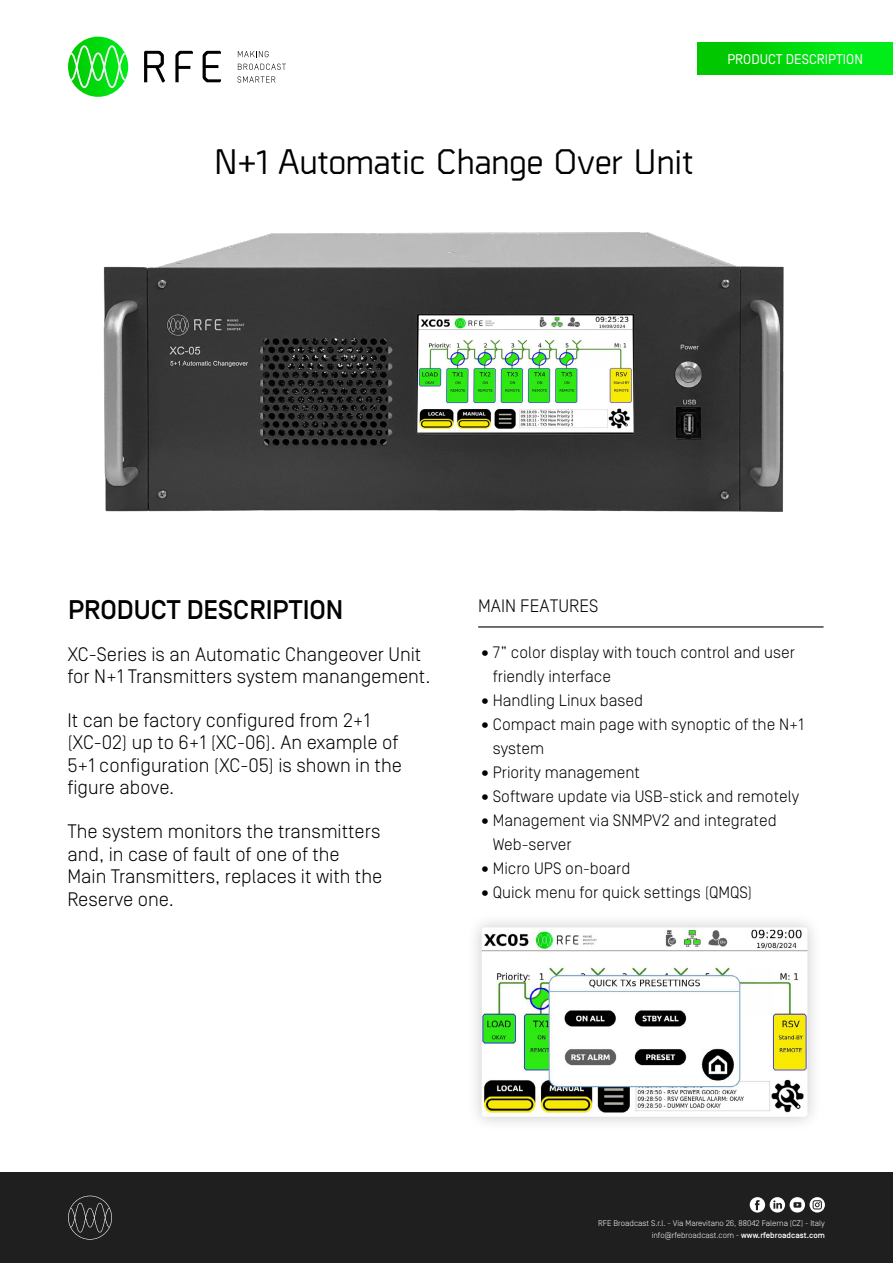
<style>
.page{position:relative;width:893px;height:1263px;background:#fff}
.page>*{position:absolute;margin:0;border:0;box-sizing:border-box;transform-origin:0 0}
.t1{font:500 35.25px "Borda";color:#000}
.t2{font:500 27px "Simplon Norm";color:#000}
.t3{font:300 19.5px/22.5px "Simplon Norm";color:#000}
.t4{font:300 18px "Simplon Norm";color:#000}
.t5{font:300 16.5px/24px "Simplon Norm";color:#000}
.t6{font:14.1px "Simplon Norm";color:#fff}
.t7{font:300 8.25px/12.5px "Simplon Norm";color:#fff;text-align:right}
.s1{font-weight:500}
</style>
<div class="page">
<div style="left:0;top:1172px;width:893px;height:91px;background:#1f1f1f"></div>
<svg style="left:750px;top:1197px;width:75px;height:15px"></svg>
<svg style="left:68px;top:1196px;width:44px;height:43px"></svg>
<svg style="left:238px;top:51px;width:31px;height:6px"></svg>
<svg style="left:238px;top:64px;width:48px;height:6px"></svg>
<svg style="left:237px;top:76px;width:38px;height:7px"></svg>
<svg style="left:144px;top:51px;width:21px;height:31px"></svg>
<svg style="left:175px;top:51px;width:18px;height:31px"></svg>
<svg style="left:203px;top:51px;width:18px;height:31px"></svg>
<svg style="left:68px;top:37px;width:60px;height:60px"></svg>
<svg style="left:70px;top:46px;width:56px;height:42px"></svg>
<div style="left:697px;top:43px;width:196px;height:32px;background:linear-gradient(to right,#00c000,#00f31e)"></div>
<hr style="left:478px;top:626px;width:345px;height:1px;background:#000">
<img style="left:103px;top:232px;width:681px;height:280px">
<div style="left:466px;top:912px;width:357px;height:220px;background:#000;opacity:.21"></div>
<img style="left:482px;top:927px;width:325px;height:190px">
<h1 class="t1" style="left:214px;top:137px;width:481px">N+1 Automatic Change Over Unit</h1>
<p class="t6" style="left:727px;top:51px;width:137px">PRODUCT DESCRIPTION</p>
<h2 class="t2" style="left:68px;top:596px;width:277px">PRODUCT DESCRIPTION</h2>
<p class="t3" style="left:68px;top:643px;width:365px">XC-Series is an Automatic Changeover Unit for N+1 Transmitters system manangement.</p>
<p class="t3" style="left:68px;top:709px;width:336px">It can be factory configured from 2+1 (XC-02) up to 6+1 (XC-06). An example of<br>5+1 configuration (XC-05) is shown in the figure above.</p>
<p class="t3" style="left:68px;top:820px;width:316px">The system monitors the transmitters and, in case of fault of one of the<br>Main Transmitters, replaces it with the<br>Reserve one.</p>
<p class="t4" style="left:478px;top:596px;width:122px">MAIN FEATURES</p>
<p class="t5" style="left:493px;top:640px;width:304px;text-indent:-14px">•7” color display with touch control and user friendly interface</p>
<p class="t5" style="left:478px;top:688px;width:166px">•Handling Linux based</p>
<p class="t5" style="left:493px;top:712px;width:313px;text-indent:-14px">•Compact main page with synoptic of the N+1 system</p>
<p class="t5" style="left:478px;top:760px;width:163px">•Priority management</p>
<p class="t5" style="left:478px;top:784px;width:322px">•Software update via USB-stick and remotely</p>
<p class="t5" style="left:493px;top:808px;width:285px;text-indent:-14px">•Management via SNMPV2 and integrated<br>Web-server</p>
<p class="t5" style="left:478px;top:856px;width:153px">•Micro UPS on-board</p>
<p class="t5" style="left:478px;top:880px;width:275px">•Quick menu for quick settings (QMQS)</p>
<p class="t7" style="left:598px;top:1217px;width:228px">RFE Broadcast S.r.l. - Via Marevitano 26, 88042 Falerna (CZ) - Italy info@rfebroadcast.com - <span class="s1">www.rfebroadcast.com</span></p>
</div>
